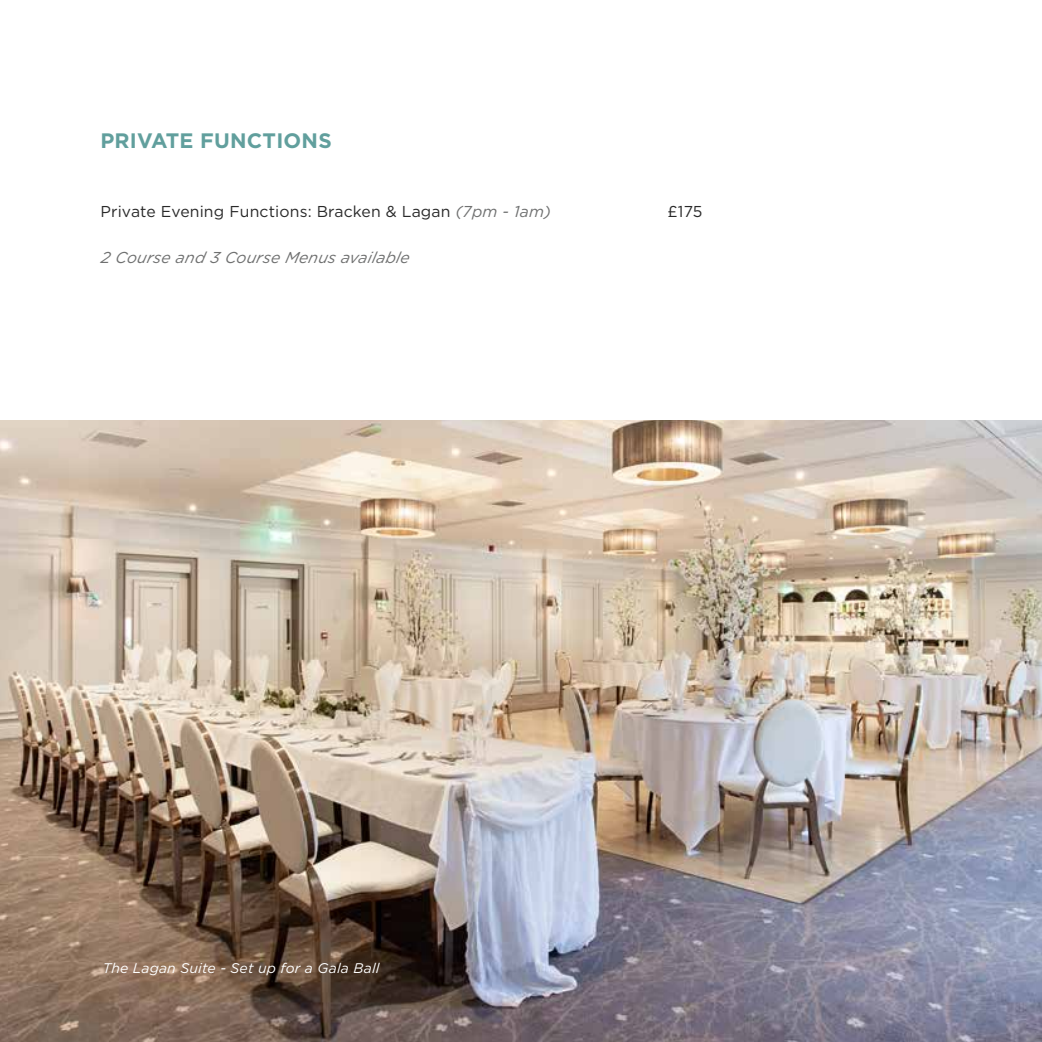
<style>
.page{position:relative;width:1042px;height:1042px;background:#fff}
.page>*{position:absolute;margin:0;border:0;box-sizing:border-box;transform-origin:0 0}
.t1{font:700 20.82px "Gotham";letter-spacing:.01em;color:#619f9d}
.t2{font:15.75px "Gotham";letter-spacing:.01em;color:#292929}
.t3{font:italic 15.75px "Gotham";color:#6f7070}
.t4{font:italic 14px "Gotham";letter-spacing:.01em;color:#fff}
.s1{font-style:italic;color:#6f7070}
</style>
<div class="page">
<img style="left:0;top:420px;width:1042px;height:622px">
<h1 class="t1" style="left:100px;top:127px;width:233px">PRIVATE FUNCTIONS</h1>
<p class="t2" style="left:100px;top:201px;width:452px">Private Evening Functions: Bracken &amp; Lagan <span class="s1">(7pm - 1am)</span></p>
<p class="t2" style="left:667px;top:201px;width:36px">£175</p>
<p class="t3" style="left:100px;top:247px;width:313px">2 Course and 3 Course Menus available</p>
<p class="t4" style="left:103px;top:958px;width:278px">The Lagan Suite - Set up for a Gala Ball</p>
</div>
